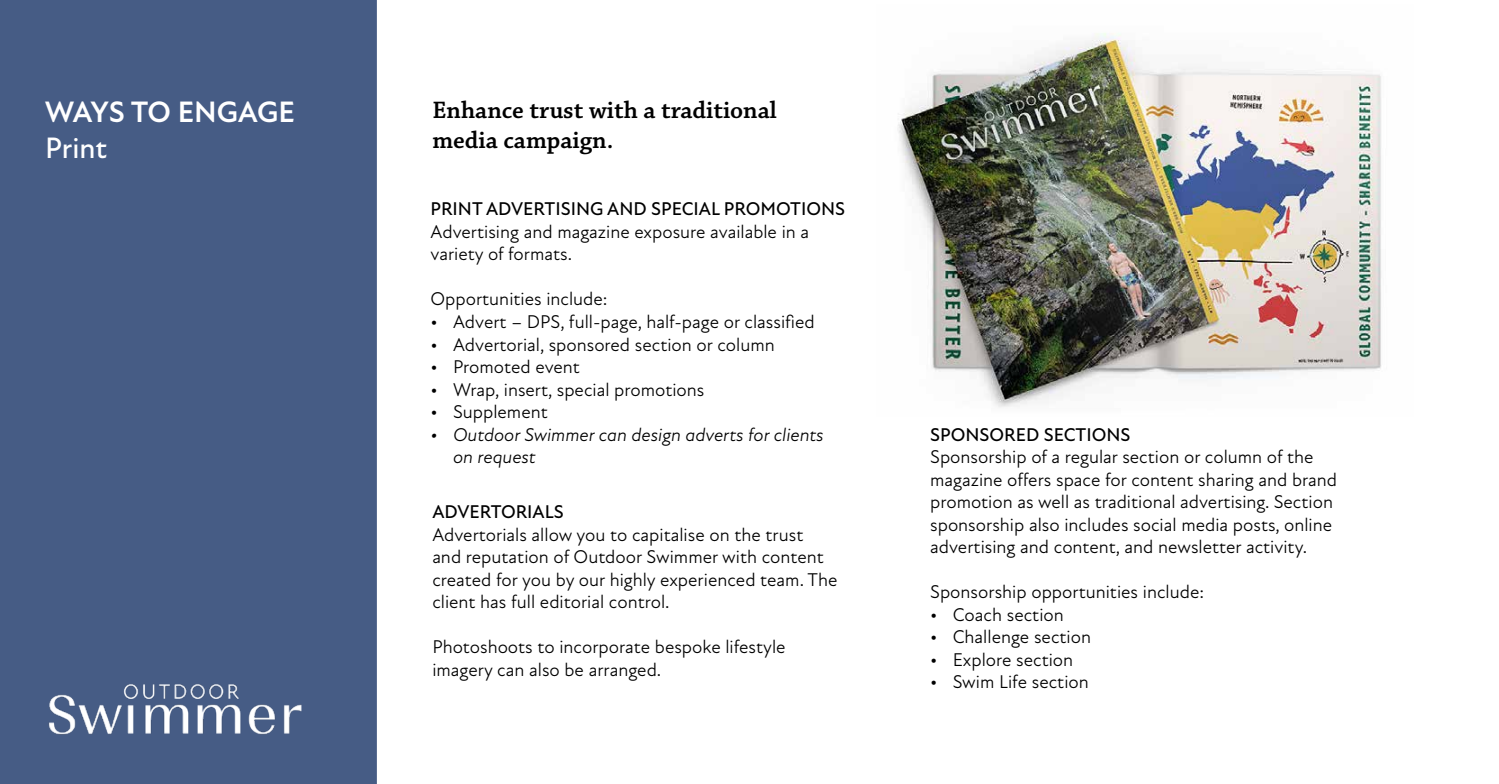
<style>
.page{position:relative;width:1499px;height:784px;background:#fff}
.page>*{position:absolute;margin:0;border:0;box-sizing:border-box;transform-origin:0 0}
.t1{font:700 30px "New Atten";letter-spacing:-.01em;color:#fff}
.t2{font:500 30px "New Atten";color:#fff}
.t3{font:600 25px/30px "Chaparral Pro";color:#000}
.t4{font:18.75px/22.5px "New Atten";color:#000}
.t5{font:500 18.75px "New Atten";color:#000}
.t6{font:italic 18.75px/22.5px "New Atten";color:#000}
</style>
<div class="page">
<div style="left:0;top:0;width:376px;height:783px;background:#465c85"></div>
<img style="left:49px;top:684px;width:253px;height:51px">
<hr style="left:376px;top:0;width:1px;height:783px;background:#465c85">
<img style="left:898px;top:33px;width:483px;height:375px">
<h1 class="t1" style="left:45px;top:94px;width:251px">WAYS TO ENGAGE</h1>
<h1 class="t2" style="left:45px;top:130px;width:64px">Print</h1>
<h2 class="t3" style="left:432px;top:96px;width:346px">Enhance trust with a traditional media campaign.</h2>
<p class="t5" style="left:431px;top:198px;width:416px">PRINT ADVERTISING AND SPECIAL PROMOTIONS</p>
<p class="t4" style="left:431px;top:220px;width:380px">Advertising and magazine exposure available in a variety of formats.</p>
<p class="t4" style="left:431px;top:288px;width:179px">Opportunities include:</p>
<p class="t4" style="left:431px;top:310px;width:386px">• Advert – DPS, full-page, half-page or classified</p>
<p class="t4" style="left:431px;top:333px;width:346px">• Advertorial, sponsored section or column</p>
<p class="t4" style="left:431px;top:355px;width:151px">• Promoted event</p>
<p class="t4" style="left:431px;top:378px;width:275px">• Wrap, insert, special promotions</p>
<p class="t4" style="left:431px;top:400px;width:119px">• Supplement</p>
<p class="t6" style="left:453px;top:423px;width:372px;text-indent:-22px">• Outdoor Swimmer can design adverts for clients on request</p>
<p class="t5" style="left:432px;top:500px;width:133px">ADVERTORIALS</p>
<p class="t4" style="left:432px;top:523px;width:407px">Advertorials allow you to capitalise on the trust<br>and reputation of Outdoor Swimmer with content created for you by our highly experienced team. The client has full editorial control.</p>
<p class="t4" style="left:432px;top:635px;width:355px">Photoshoots to incorporate bespoke lifestyle imagery can also be arranged.</p>
<p class="t5" style="left:930px;top:423px;width:202px">SPONSORED SECTIONS</p>
<p class="t4" style="left:930px;top:445px;width:408px">Sponsorship of a regular section or column of the magazine offers space for content sharing and brand promotion as well as traditional advertising. Section sponsorship also includes social media posts, online advertising and content, and newsletter activity.</p>
<p class="t4" style="left:930px;top:580px;width:275px">Sponsorship opportunities include:</p>
<p class="t4" style="left:930px;top:603px;width:135px">• Coach section</p>
<p class="t4" style="left:930px;top:625px;width:162px">• Challenge section</p>
<p class="t4" style="left:930px;top:648px;width:144px">• Explore section</p>
<p class="t4" style="left:930px;top:670px;width:160px">• Swim Life section</p>
</div>
